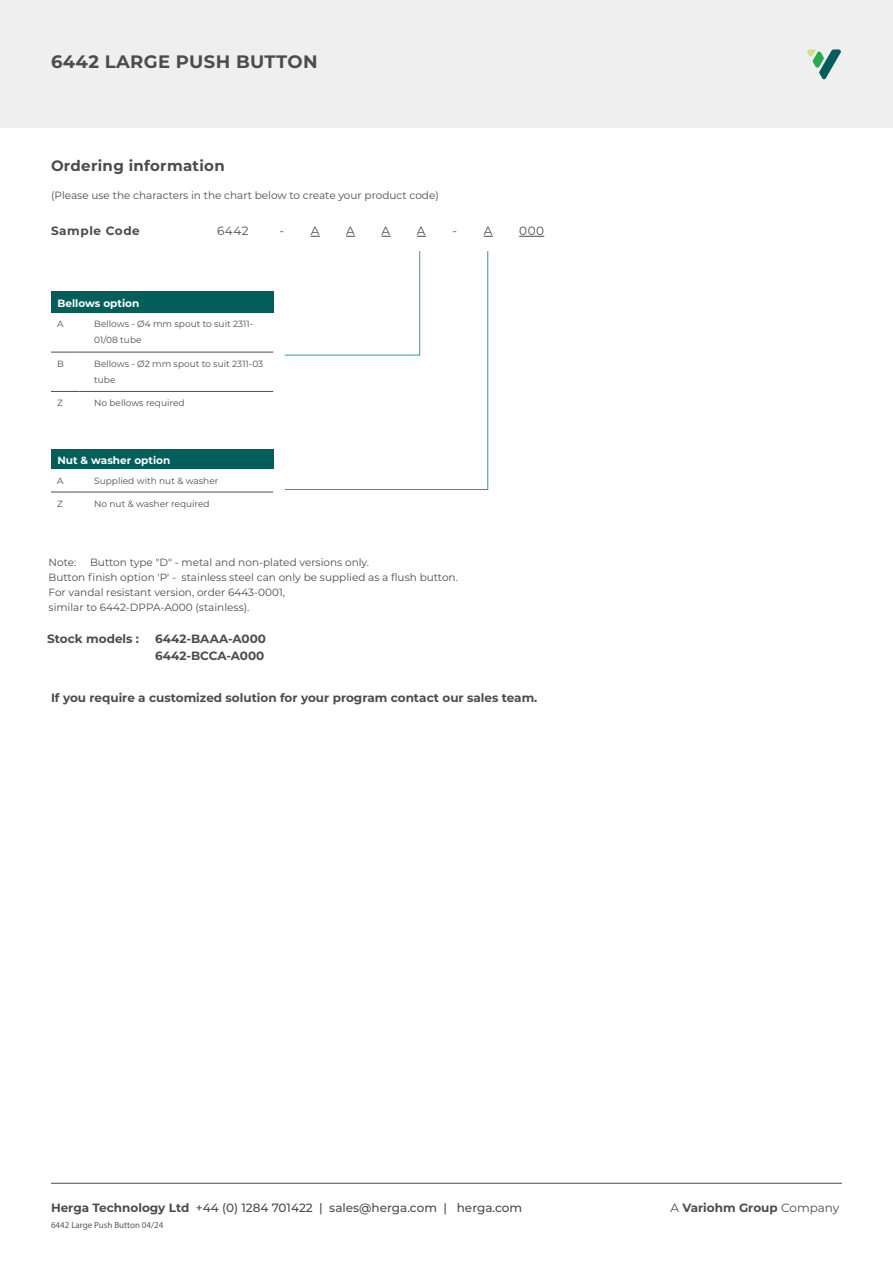
<style>
.page{position:relative;width:893px;height:1263px;background:#fff}
.page>*{position:absolute;margin:0;border:0;box-sizing:border-box;transform-origin:0 0}
.t1{font:700 18px "Montserrat";letter-spacing:.02em;color:#4b4c4d}
.body_copy{font:700 15px "Montserrat";letter-spacing:.02em;color:#4b4c4d}
.body_copy-2{font:700 12px "Montserrat";color:#4b4c4d}
.t2{font:500 12px "Montserrat";color:#4b4c4d}
.Herga_Table_Text_Left_Clm{font:700 12px "Montserrat";color:#4b4c4d}
.t3{font:12px "Montserrat";letter-spacing:.05em;color:#4b4c4d}
.body_copy-3{font:700 12px "Montserrat";letter-spacing:.05em;color:#4b4c4d}
.Herga_Table_Text{font:10.5px "Montserrat";color:#4b4c4d}
.body_copy-4{font:10.5px "Montserrat";color:#4b4c4d}
.body_copy-5{font:700 10.5px "Montserrat";color:#fff}
.Herga_Table_Text-2{font:9px/15.8px "Montserrat";color:#4b4c4d}
.t4{font:9px "Myriad Pro";color:#57585a}
.body_copy-6{font:9px "Montserrat";color:#4b4c4d}
.s1{font-weight:700}
.s2{font-weight:400}
</style>
<div class="page">
<div style="left:0;top:0;width:893px;height:128px;background:#efeff0"></div>
<svg style="left:807px;top:49px;width:34px;height:31px"></svg>
<hr style="left:51px;top:1183px;width:791px;height:1px;background:#4b4c4d">
<svg style="left:519px;top:236px;width:25px;height:1px"></svg>
<div style="left:51px;top:291px;width:222px;height:22px;background:#025e5a"></div>
<svg style="left:51px;top:352px;width:29px;height:1px"></svg>
<hr style="left:80px;top:352px;width:193px;height:1px;background:#4b4c4d">
<svg style="left:51px;top:391px;width:29px;height:1px"></svg>
<hr style="left:80px;top:391px;width:193px;height:1px;background:#4b4c4d">
<div style="left:51px;top:449px;width:222px;height:20px;background:#025e5a"></div>
<svg style="left:51px;top:492px;width:29px;height:1px"></svg>
<hr style="left:80px;top:492px;width:193px;height:1px;background:#4b4c4d">
<svg style="left:285px;top:251px;width:203px;height:239px"></svg>
<h1 class="t1" style="left:51px;top:49px;width:268px">6442 LARGE PUSH BUTTON</h1>
<p class="body_copy" style="left:51px;top:155px;width:175px">Ordering information</p>
<p class="body_copy-4" style="left:51px;top:188px;width:389px">(Please use the characters in the chart below to create your product code)</p>
<p class="body_copy-3" style="left:51px;top:222px;width:90px">Sample Code</p>
<p class="t3" style="left:217px;top:223px;width:33px">6442</p>
<p class="t3" style="left:279px;top:223px;width:41px">- A</p>
<p class="t3" style="left:346px;top:223px;width:10px">A</p>
<p class="t3" style="left:382px;top:223px;width:10px">A</p>
<p class="t3" style="left:417px;top:223px;width:10px">A</p>
<p class="t3" style="left:452px;top:223px;width:41px">- A</p>
<p class="t3" style="left:519px;top:223px;width:27px">000</p>
<p class="body_copy-5" style="left:57px;top:296px;width:83px">Bellows option</p>
<p class="body_copy-6" style="left:57px;top:318px;width:8px">A</p>
<p class="Herga_Table_Text-2" style="left:94px;top:316px;width:161px">Bellows - Ø4 mm spout to suit 2311-<br>01/08 tube</p>
<p class="body_copy-6" style="left:57px;top:357px;width:8px">B</p>
<p class="Herga_Table_Text-2" style="left:94px;top:355px;width:171px">Bellows - Ø2 mm spout to suit 2311-03 tube</p>
<p class="body_copy-6" style="left:57px;top:397px;width:7px">Z</p>
<p class="Herga_Table_Text-2" style="left:94px;top:395px;width:92px">No bellows required</p>
<p class="body_copy-5" style="left:57px;top:453px;width:114px">Nut &amp; washer option</p>
<p class="body_copy-6" style="left:57px;top:474px;width:8px">A</p>
<p class="Herga_Table_Text-2" style="left:94px;top:472px;width:126px">Supplied with nut &amp; washer</p>
<p class="body_copy-6" style="left:57px;top:497px;width:7px">Z</p>
<p class="Herga_Table_Text-2" style="left:94px;top:495px;width:117px">No nut &amp; washer required</p>
<p class="Herga_Table_Text" style="left:49px;top:555px;width:29px">Note:</p>
<p class="Herga_Table_Text" style="left:90px;top:555px;width:281px">Button type "D" - metal and non-plated versions only.</p>
<p class="Herga_Table_Text" style="left:49px;top:570px;width:411px">Button finish option 'P' - stainless steel can only be supplied as a flush button.</p>
<p class="Herga_Table_Text" style="left:49px;top:585px;width:238px">For vandal resistant version, order 6443-0001,</p>
<p class="Herga_Table_Text" style="left:49px;top:600px;width:202px">similar to 6442-DPPA-A000 (stainless).</p>
<p class="Herga_Table_Text_Left_Clm" style="left:47px;top:630px;width:93px">Stock models :</p>
<p class="Herga_Table_Text_Left_Clm" style="left:155px;top:630px;width:112px">6442-BAAA-A000</p>
<p class="Herga_Table_Text_Left_Clm" style="left:155px;top:647px;width:111px">6442-BCCA-A000</p>
<p class="body_copy-2" style="left:51px;top:689px;width:488px">If you require a customized solution for your program contact our sales team.</p>
<p class="t2" style="left:51px;top:1200px;width:473px"><span class="s1">Herga Technology Ltd</span> +44 (0) 1284 701422 | sales@herga.com | herga.com</p>
<p class="body_copy-2" style="left:670px;top:1199px;width:170px"><span class="s2">A</span> Variohm Group <span class="s2">Company</span></p>
<p class="t4" style="left:51px;top:1220px;width:114px">6442 Large Push Button 04/24</p>
</div>
